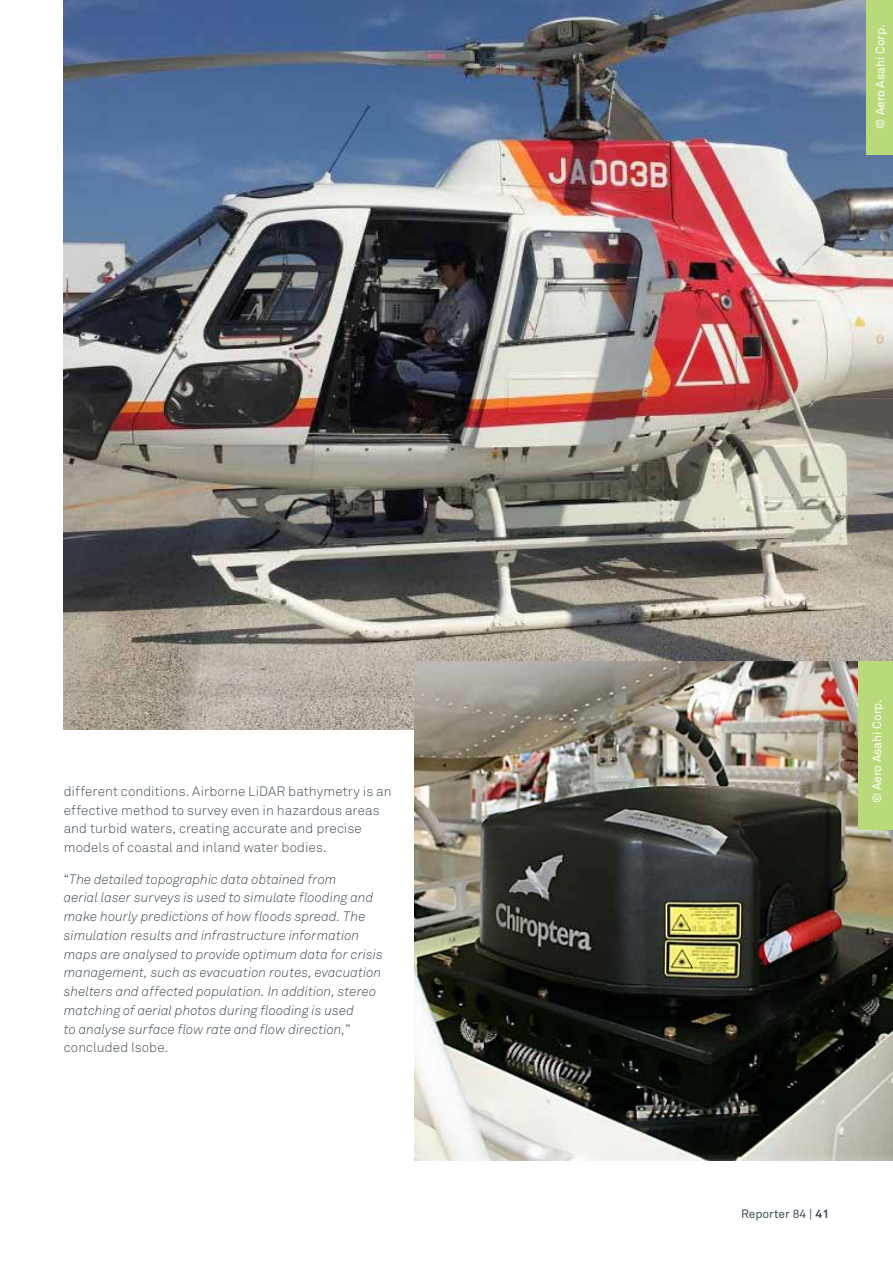
<style>
.page{position:relative;width:893px;height:1263px;background:#fff}
.page>*{position:absolute;margin:0;border:0;box-sizing:border-box;transform-origin:0 0}
.t1{font:italic 13.5px/18.8px "Akkurat Light Pro";color:#43525a}
.t2{font:13.5px/18.8px "Akkurat Light Pro";letter-spacing:.005em;color:#43525a}
.t3{font:12px "Akkurat Pro";color:#fff}
.t4{font:12px "Akkurat Pro";color:#43525a}
.s1{font-style:normal}
.s2{font-weight:700}
</style>
<div class="page">
<img style="left:64px;top:0;width:829px;height:729px">
<img style="left:415px;top:662px;width:478px;height:498px">
<div style="left:867px;top:0;width:26px;height:155px;background:#bad97a"></div>
<div style="left:859px;top:661px;width:34px;height:168px;background:#bad97a"></div>
<p class="t2" style="left:64px;top:782px;width:329px">different conditions. Airborne LiDAR bathymetry is an effective method to survey even in hazardous areas and turbid waters, creating accurate and precise models of coastal and inland water bodies.</p>
<p class="t1" style="left:64px;top:870px;width:320px"><span class="s1">“</span>The detailed topographic data obtained from<br>aerial laser surveys is used to simulate flooding and make hourly predictions of how floods spread. The simulation results and infrastructure information maps are analysed to provide optimum data for crisis management, such as evacuation routes, evacuation shelters and affected population. In addition, stereo matching of aerial photos during flooding is used<br>to analyse surface flow rate and flow direction,”</p>
<p class="t2" style="left:64px;top:1039px;width:106px">concluded Isobe.</p>
<p class="t3" style="left:873px;top:128px;width:105px;rotate:-90deg">© Aero Asahi Corp.</p>
<p class="t3" style="left:870px;top:803px;width:105px;rotate:-90deg">© Aero Asahi Corp.</p>
<p class="t4" style="left:741px;top:1207px;width:90px">Reporter 84 | <span class="s2">41</span></p>
</div>
